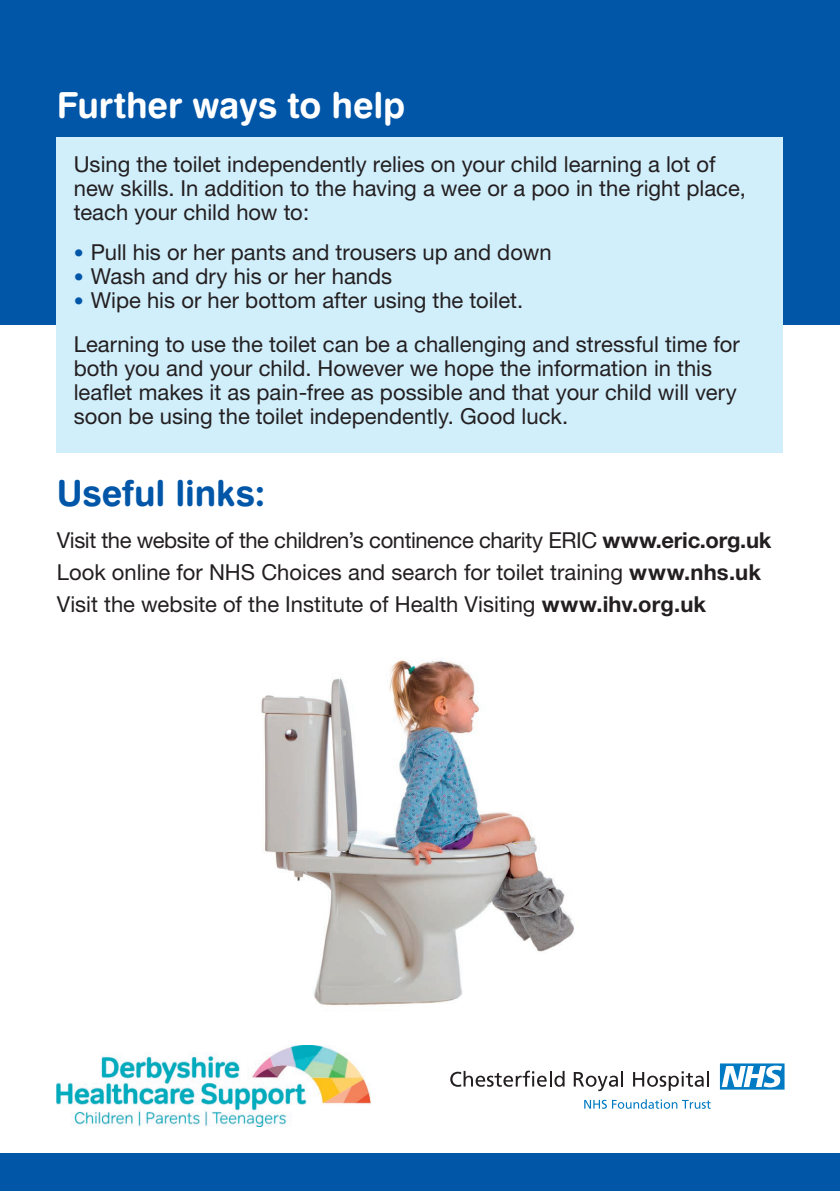
<style>
.page{position:relative;width:840px;height:1191px;background:#fff}
.page>*{position:absolute;margin:0;border:0;box-sizing:border-box;transform-origin:0 0}
.t1{font:36px "Swiss 721 BT Bold Rounded";letter-spacing:-.005em;color:#fff}
.t2{font:36px "Swiss 721 BT Bold Rounded";letter-spacing:-.005em;color:#0156a8}
.t3{font:22px/24px "Helvetica Neue";color:#231f20}
.s1{font-size:20px;color:#0156a8}
.s2{font-weight:700}
</style>
<div class="page">
<img style="left:261px;top:659px;width:313px;height:347px">
<div style="left:0;top:0;width:839px;height:324px;background:#0156a8"></div>
<div style="left:0;top:1153px;width:839px;height:38px;background:#0156a8"></div>
<div style="left:57px;top:137px;width:725px;height:315px;background:#d1eefb"></div>
<img style="left:57px;top:1045px;width:313px;height:81px">
<svg style="left:719px;top:1063px;width:65px;height:26px"></svg>
<svg style="left:584px;top:1099px;width:126px;height:9px"></svg>
<svg style="left:450px;top:1070px;width:114px;height:16px"></svg>
<svg style="left:573px;top:1071px;width:50px;height:20px"></svg>
<svg style="left:633px;top:1071px;width:75px;height:20px"></svg>
<h1 class="t1" style="left:57px;top:82px;width:350px">Further ways to help</h1>
<p class="t3" style="left:74px;top:152px;width:673px">Using the toilet independently relies on your child learning a lot of new skills. In addition to the having a wee or a poo in the right place, teach your child how to:</p>
<p class="t3" style="left:74px;top:240px;width:479px"><span class="s1">•</span> Pull his or her pants and trousers up and down</p>
<p class="t3" style="left:74px;top:264px;width:320px"><span class="s1">•</span> Wash and dry his or her hands</p>
<p class="t3" style="left:74px;top:278px;width:667px;line-height:44px"><span class="s1">•</span> Wipe his or her bottom after using the toilet.<br>Learning to use the toilet can be a challenging and stressful time for</p>
<p class="t3" style="left:74px;top:356px;width:664px">both you and your child. However we hope the information in this leaflet makes it as pain-free as possible and that your child will very soon be using the toilet independently. Good luck.</p>
<h1 class="t2" style="left:57px;top:470px;width:210px">Useful links:</h1>
<p class="t3" style="left:57px;top:524px;width:715px;line-height:32px">Visit the website of the children’s continence charity ERIC <span class="s2">www.eric.org.uk<br></span>Look online for NHS Choices and search for toilet training <span class="s2">www.nhs.uk<br></span>Visit the website of the Institute of Health Visiting <span class="s2">www.ihv.org.uk</span></p>
</div>
